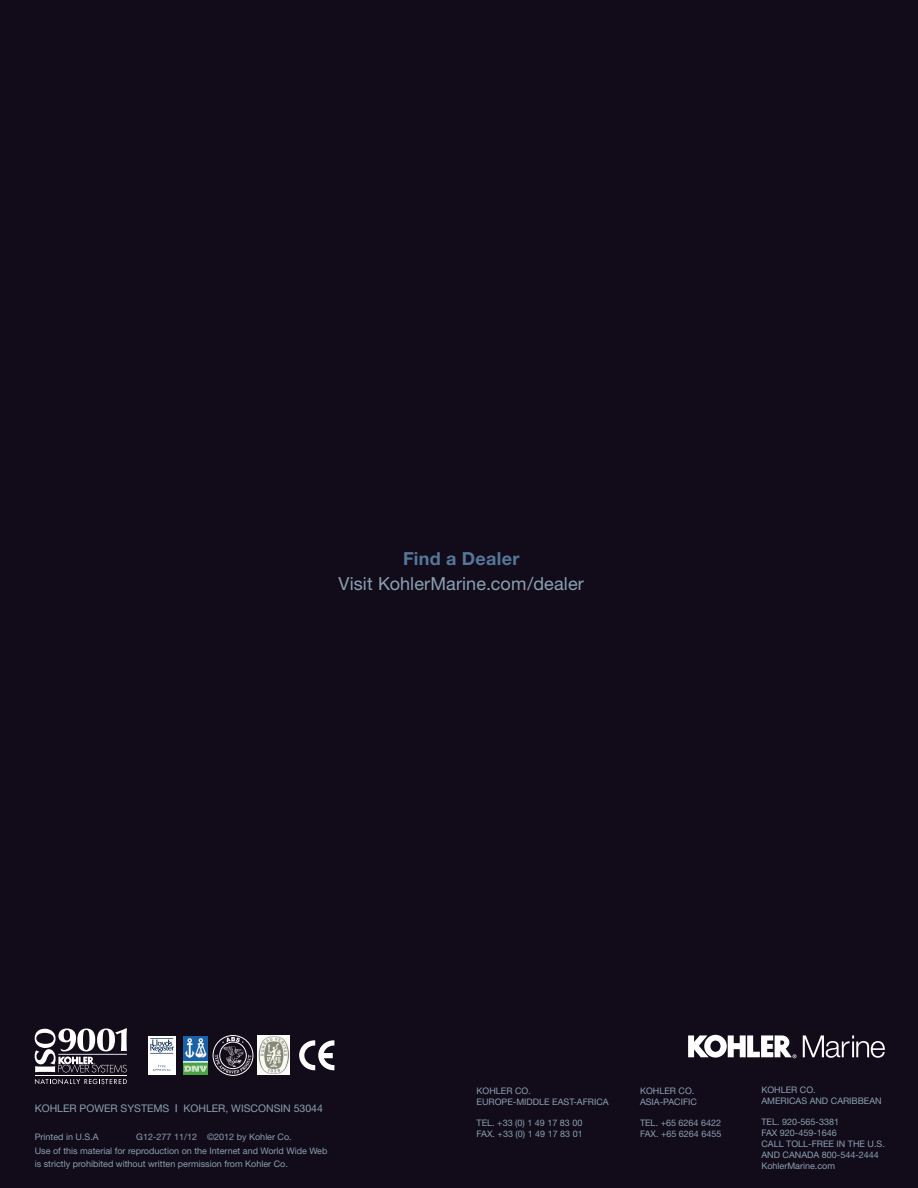
<style>
.page{position:relative;width:918px;height:1188px;background:#120b19}
.page>*{position:absolute;margin:0;border:0;box-sizing:border-box;transform-origin:0 0}
.t1{font:18px "Helvetica Neue";letter-spacing:.005em;color:#8aa1b2}
.t2{font:700 18px "Helvetica Neue";color:#55779a}
.t3{font:10.5px "Helvetica Neue";color:#8aa1b2}
.t4{font:9px/10.8px "Helvetica Neue";color:#8aa1b2}
.s1{font-weight:700}
</style>
<div class="page">
<hr style="left:35px;top:1075px;width:92px;height:1px;background:#fff">
<svg style="left:35px;top:1028px;width:92px;height:45px"></svg>
<svg style="left:35px;top:1079px;width:92px;height:5px"></svg>
<div style="left:148px;top:1036px;width:27px;height:38px;background:#fff"></div>
<svg style="left:150px;top:1038px;width:24px;height:16px"></svg>
<svg style="left:153px;top:1065px;width:18px;height:6px"></svg>
<img style="left:183px;top:1036px;width:25px;height:38px">
<div style="left:213px;top:1035px;width:40px;height:41px;border:1px solid #fff;border-radius:50%"></div>
<svg style="left:215px;top:1037px;width:36px;height:37px"></svg>
<img style="left:258px;top:1036px;width:32px;height:39px">
<svg style="left:299px;top:1040px;width:35px;height:30px"></svg>
<svg style="left:688px;top:1035px;width:108px;height:23px"></svg>
<svg style="left:803px;top:1035px;width:82px;height:23px"></svg>
<h1 class="t2" style="left:403px;top:547px;width:118px">Find a Dealer</h1>
<h1 class="t1" style="left:338px;top:573px;width:247px">Visit KohlerMarine.com/dealer</h1>
<p class="t3" style="left:35px;top:1102px;width:15px">Kohler</p>
<p class="t3" style="left:80px;top:1102px;width:16px">Power</p>
<p class="t3" style="left:121px;top:1102px;width:22px">Systems</p>
<p class="t3" style="left:175px;top:1102px;width:24px"><span class="s1">|</span> Kohler</p>
<p class="t3" style="left:225px;top:1102px;width:23px">, Wisconsin</p>
<p class="t3" style="left:294px;top:1102px;width:31px">53044</p>
<p class="t4" style="left:35px;top:1132px;width:66px">Printed in U.S.A</p>
<p class="t4" style="left:35px;top:1130px;width:294px;line-height:13.5px;text-indent:102px">G12-277 11/12 ©2012 by Kohler Co.<br>Use of this material for reproduction on the Internet and World Wide Web is strictly prohibited without written permission from Kohler Co.</p>
<p class="t4" style="left:477px;top:1085px;width:134px">KOHLER CO.<br>EUROPE-MIDDLE EAST-AFRICA</p>
<p class="t4" style="left:477px;top:1118px;width:108px">TEL. +33 (0) 1 49 17 83 00<br>FAX. +33 (0) 1 49 17 83 01</p>
<p class="t4" style="left:640px;top:1085px;width:59px">KOHLER CO.<br>ASIA-PACIFIC</p>
<p class="t4" style="left:640px;top:1118px;width:83px">TEL. +65 6264 6422<br>FAX. +65 6264 6455</p>
<p class="t4" style="left:761px;top:1084px;width:122px">KOHLER CO.<br>AMERICAS AND CARIBBEAN</p>
<p class="t4" style="left:761px;top:1117px;width:125px">TEL. 920-565-3381<br>FAX 920-459-1646<br>CALL TOLL-FREE IN THE U.S.<br>AND CANADA 800-544-2444<br>KohlerMarine.com</p>
</div>
